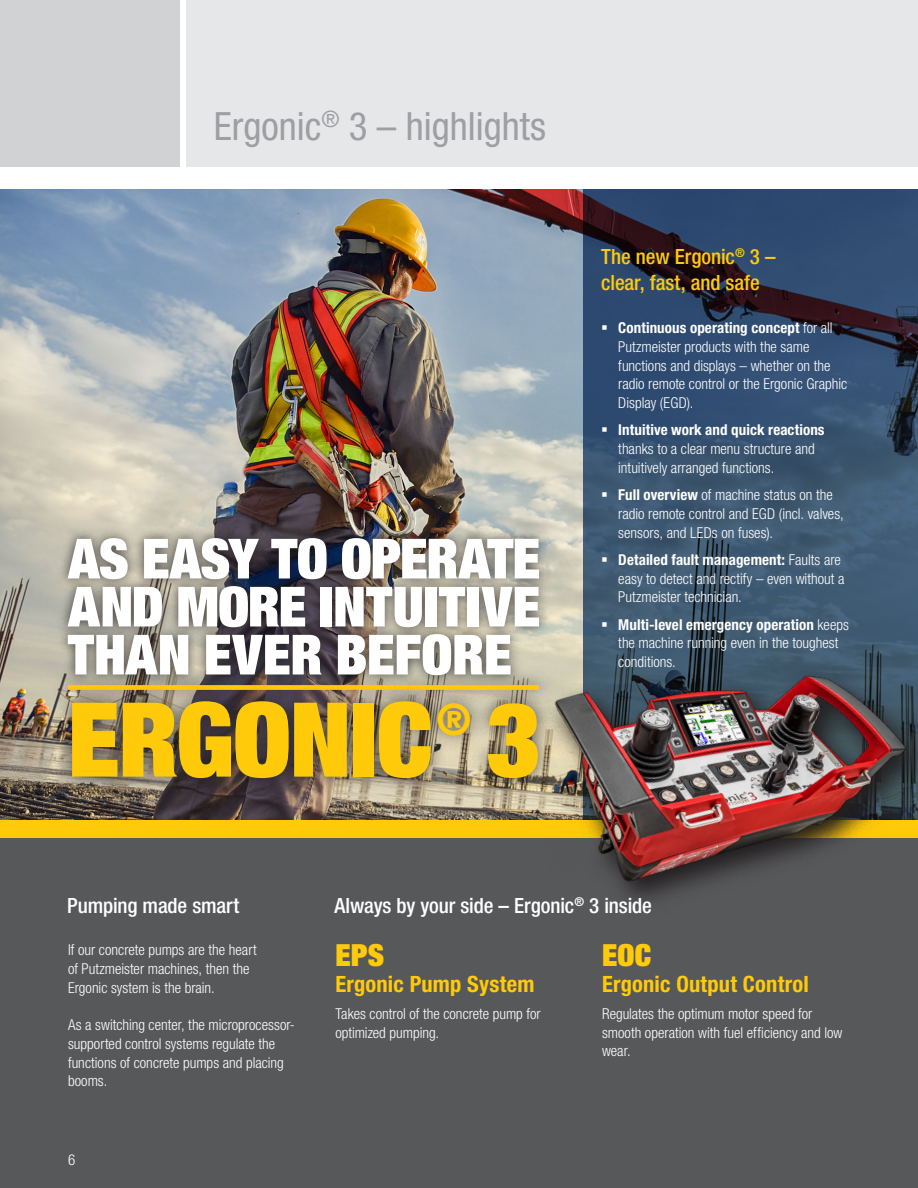
<style>
.page{position:relative;width:918px;height:1188px;background:#fff}
.page>*{position:absolute;margin:0;border:0;box-sizing:border-box;transform-origin:0 0}
.subhead_grey{font:900 condensed 103.5px "Helvetica Neue LT Pro";letter-spacing:-.01em;color:#feca0a}
.subhead_grey-2{font:900 condensed 55.5px/48px "Helvetica Neue LT Pro";letter-spacing:-.005em;color:#fff;text-align:justify}
.subhead_grey-3{font:900 condensed 43.65px "Helvetica Neue LT Pro";color:#feca0a}
.Page_Headline{font:condensed 39px "Helvetica Neue LT Pro";color:#9d9fa2}
.subhead_yellow_big{font:900 condensed 30.6px "Helvetica Neue LT Pro";letter-spacing:.005em;color:#feca0a}
.subhead_yellow_big-2{font:700 condensed 22.5px "Helvetica Neue LT Std";letter-spacing:.01em;color:#feca0a}
.subhead_white{font:500 condensed 21px "Helvetica Neue LT Pro";letter-spacing:-.005em;color:#fff}
.subhead_yellow{font:500 condensed 21px/26.2px "Helvetica Neue LT Pro";letter-spacing:-.005em;color:#feca0a}
.copy_white{font:300 condensed 15px/18.8px "Helvetica Neue LT Pro";color:#fff}
.list_white{font:300 condensed 15px/18.8px "Helvetica Neue LT Pro";color:#fff}
.Bullet_Copy{font:300 condensed 15px "Helvetica Neue LT Std";color:#fff}
.s1{font-weight:700}
</style>
<div class="page">
<div style="left:187px;top:0;width:731px;height:166px;background:#e6e7e9"></div>
<div style="left:0;top:0;width:180px;height:166px;background:#d1d2d4"></div>
<img style="left:0;top:189px;width:583px;height:632px">
<div style="left:56px;top:527px;width:495px;height:159px;background:#231f20;opacity:.75"></div>
<div style="left:55px;top:684px;width:500px;height:111px;background:#231f20;opacity:.75"></div>
<svg style="left:583px;top:189px;width:335px;height:392px;background:#344a68"></svg>
<div style="left:0;top:838px;width:918px;height:350px;background:#57585a"></div>
<div style="left:0;top:821px;width:918px;height:17px;background:#feca0a"></div>
<img style="left:510px;top:581px;width:408px;height:320px">
<svg style="left:603px;top:325px;width:4px;height:5px"></svg>
<svg style="left:603px;top:428px;width:4px;height:4px"></svg>
<svg style="left:603px;top:492px;width:4px;height:5px"></svg>
<svg style="left:603px;top:557px;width:4px;height:5px"></svg>
<svg style="left:603px;top:622px;width:4px;height:4px"></svg>
<p class="Page_Headline" style="left:214px;top:103px;width:334px">Ergonic<sup>®</sup> 3 – highlights</p>
<p class="subhead_grey-2" style="left:68px;top:533px;width:474px">AS EASY TO OPERATE AND MORE INTUITIVE THAN EVER BEFORE</p>
<p class="subhead_grey" style="left:68px;top:674px;width:366px">ERGONIC</p>
<p class="subhead_grey-3" style="left:437px;top:692px;width:36px">®</p>
<p class="subhead_grey" style="left:486px;top:674px;width:55px">3</p>
<p class="subhead_yellow" style="left:601px;top:243px;width:176px">The new Ergonic<sup>®</sup> 3 – clear, fast, and safe</p>
<p class="copy_white" style="left:618px;top:318px;width:231px"><span class="s1">Continuous operating concept</span> for all Putzmeister products with the same functions and displays – whether on the radio remote control or the Ergonic Graphic Display (EGD).</p>
<p class="copy_white" style="left:618px;top:421px;width:208px"><span class="s1">Intuitive work and quick reactions </span>thanks to a clear menu structure and intuitively arranged functions.</p>
<p class="copy_white" style="left:618px;top:485px;width:227px"><span class="s1">Full overview</span> of machine status on the radio remote control and EGD (incl. valves, sensors, and LEDs on fuses).</p>
<p class="copy_white" style="left:618px;top:550px;width:228px"><span class="s1">Detailed fault management:</span> Faults are easy to detect and rectify – even without a<br>Putzmeister technician.</p>
<p class="copy_white" style="left:618px;top:615px;width:232px"><span class="s1">Multi-level emergency operation</span> keeps the machine running even in the toughest conditions.</p>
<p class="subhead_white" style="left:67px;top:893px;width:174px">Pumping made smart</p>
<p class="copy_white" style="left:68px;top:940px;width:190px">If our concrete pumps are the heart of Putzmeister machines, then the<br>Ergonic system is the brain.</p>
<p class="copy_white" style="left:68px;top:1015px;width:228px">As a switching center, the microprocessor&shy;supported control systems regulate the functions of concrete pumps and placing booms.</p>
<p class="Bullet_Copy" style="left:68px;top:1151px;width:9px">6</p>
<p class="subhead_white" style="left:334px;top:893px;width:319px">Always by your side – Ergonic<sup>®</sup> 3 inside</p>
<p class="subhead_yellow_big" style="left:335px;top:936px;width:50px">EPS</p>
<p class="subhead_yellow_big-2" style="left:335px;top:970px;width:201px">Ergonic Pump System</p>
<p class="list_white" style="left:335px;top:1004px;width:207px">Takes control of the concrete pump for optimized pumping.</p>
<p class="subhead_yellow_big" style="left:602px;top:936px;width:51px">EOC</p>
<p class="subhead_yellow_big-2" style="left:602px;top:970px;width:208px">Ergonic Output Control</p>
<p class="list_white" style="left:602px;top:1004px;width:242px">Regulates the optimum motor speed for smooth operation with fuel efficiency and low wear.</p>
</div>
